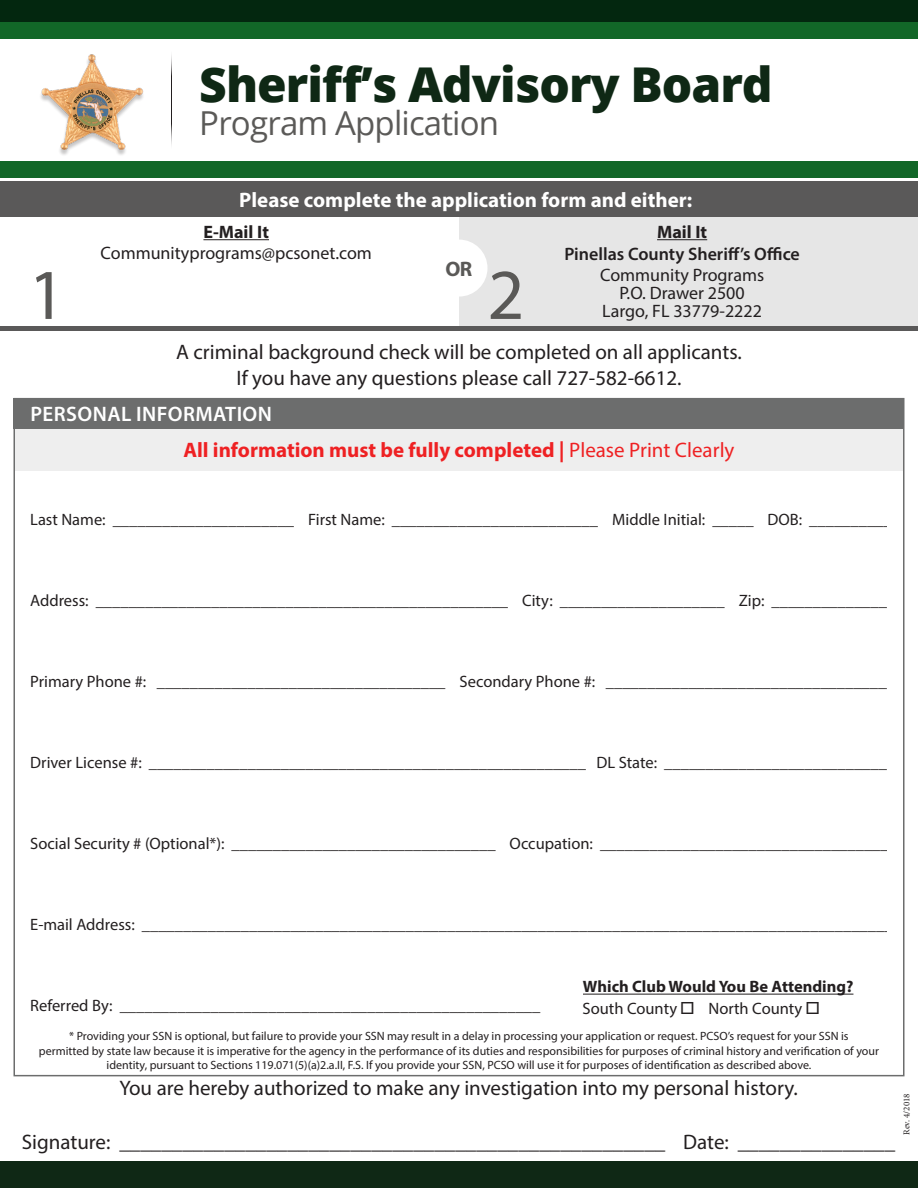
<style>
.page{position:relative;width:918px;height:1188px;background:#fff}
.page>*{position:absolute;margin:0;border:0;box-sizing:border-box;transform-origin:0 0}
.t1{font:72px "Myriad Pro";color:#5a5957}
.t2{font:800 48px "Open Sans";letter-spacing:-.02em;color:#0f2815}
.t3{font:33px "Open Sans";letter-spacing:-.025em;color:#5b5a58}
.t4{font:21px "Myriad Pro";color:#231f20}
.t5{font:700 21px "Myriad Pro";color:#ee2123}
.t6{font:700 21px "Myriad Pro";color:#fff}
.t7{font:600 21px "Myriad Pro";letter-spacing:.02em;color:#fff}
.t8{font:700 21px "Myriad Pro";color:#5a5957}
.t9{font:18px "Myriad Pro";color:#231f20}
.t10{font:600 18px "Myriad Pro";color:#231f20}
.t11{font:700 18px "Myriad Pro";color:#231f20}
.t12{font:16.5px "Myriad Pro";color:#231f20}
.t13{font:700 16.5px "Myriad Pro";color:#231f20}
.t14{font:12px "Myriad Pro";color:#231f20}
.t15{font:9px "Minion Pro";color:#231f20}
.s1{font-weight:400}
.s2{font-family:"Proxima Nova";font-weight:600;font-size:21px}
</style>
<div class="page">
<div style="left:15px;top:429px;width:888px;height:42px;background:#eee"></div>
<div style="left:14px;top:398px;width:890px;height:31px;background:#6c6d6d"></div>
<div style="left:0;top:0;width:918px;height:22px;background:#03270f"></div>
<div style="left:0;top:1161px;width:918px;height:27px;background:#0f2815"></div>
<div style="left:0;top:22px;width:918px;height:17px;background:#126728"></div>
<div style="left:0;top:162px;width:918px;height:16px;background:#126728"></div>
<div style="left:459px;top:217px;width:459px;height:109px;background:#e6e6e6"></div>
<div style="left:0;top:181px;width:918px;height:36px;background:#5a5959"></div>
<hr style="left:0;top:326px;width:918px;height:4px;background:#5a5959">
<hr style="left:203px;top:239px;width:66px;height:1px;background:#231f20">
<hr style="left:657px;top:239px;width:50px;height:1px;background:#231f20">
<div style="left:430px;top:240px;width:58px;height:57px;background:#fff;border-radius:50%"></div>
<hr style="left:171px;top:49px;width:1px;height:102px;background:#231f20">
<div style="left:39px;top:56px;width:106px;height:101px;background:#231f20;opacity:.25"></div>
<img style="left:40px;top:54px;width:104px;height:96px">
<hr style="left:583px;top:994px;width:270px;height:1px;background:#231f20">
<p class="t2" style="left:199px;top:48px;width:575px">Sheriff’s Advisory Board</p>
<p class="t3" style="left:199px;top:101px;width:301px">Program Application</p>
<p class="t6" style="left:239px;top:186px;width:454px">Please complete the application form and either:</p>
<p class="t11" style="left:203px;top:220px;width:67px">E-Mail It</p>
<p class="t9" style="left:101px;top:242px;width:273px">Communityprograms@pcsonet.com</p>
<p class="t11" style="left:657px;top:220px;width:52px">Mail It</p>
<p class="t10" style="left:564px;top:242px;width:237px">Pinellas County Sheriff’s Office</p>
<p class="t9" style="left:600px;top:263px;width:166px">Community Programs</p>
<p class="t9" style="left:620px;top:281px;width:127px">P.O. Drawer 2500</p>
<p class="t8" style="left:446px;top:255px;width:28px">OR</p>
<p class="t1" style="left:28px;top:250px;width:38px">1</p>
<p class="t1" style="left:488px;top:250px;width:38px">2</p>
<p class="t9" style="left:602px;top:299px;width:161px">Largo, FL 33779-2222</p>
<p class="t4" style="left:176px;top:339px;width:567px">A criminal background check will be completed on all applicants.</p>
<p class="t4" style="left:236px;top:365px;width:447px">If you have any questions please call 727-582-6612.</p>
<p class="t7" style="left:30px;top:401px;width:243px">PERSONAL INFORMATION</p>
<p class="t5" style="left:183px;top:437px;width:553px">All information must be fully completed | <span class="s1">Please Print Clearly</span></p>
<p class="t12" style="left:30px;top:510px;width:863px">Last Name: ______________________ First Name: _________________________ Middle Initial: _____ DOB: __________</p>
<p class="t12" style="left:30px;top:591px;width:867px">Address: __________________________________________________ City: ____________________ Zip: _______________</p>
<p class="t12" style="left:30px;top:672px;width:874px">Primary Phone #: ___________________________________ Secondary Phone #: ____________________________________</p>
<p class="t12" style="left:30px;top:753px;width:858px">Driver License #: _____________________________________________________ DL State: ___________________________</p>
<p class="t12" style="left:30px;top:834px;width:868px">Social Security # (Optional*): ________________________________ Occupation: ____________________________________</p>
<p class="t12" style="left:30px;top:915px;width:864px">E-mail Address: ___________________________________________________________________________________________</p>
<p class="t13" style="left:583px;top:976px;width:272px">Which Club Would You Be Attending?</p>
<p class="t12" style="left:583px;top:999px;width:239px">South County <span class="s2">☐</span> North County <span class="s2">☐</span></p>
<p class="t14" style="left:69px;top:1029px;width:781px">* Providing your SSN is optional, but failure to provide your SSN may result in a delay in processing your application or request. PCSO’s request for your SSN is</p>
<p class="t14" style="left:39px;top:1043px;width:842px">permitted by state law because it is imperative for the agency in the performance of its duties and responsibilities for purposes of criminal history and verification of your</p>
<p class="t14" style="left:107px;top:1058px;width:706px">identity, pursuant to Sections 119.071(5)(a)2.a.II, F.S. If you provide your SSN, PCSO will use it for purposes of identification as described above.</p>
<p class="t12" style="left:30px;top:996px;width:512px">Referred By: ___________________________________________________</p>
<p class="t4" style="left:119px;top:1075px;width:680px">You are hereby authorized to make any investigation into my personal history.</p>
<p class="t4" style="left:22px;top:1129px;width:875px">Signature: ____________________________________________________ Date: _______________</p>
<p class="t15" style="left:901px;top:1135px;width:43px;rotate:-90deg">Rev. 4/2018</p>
</div>
